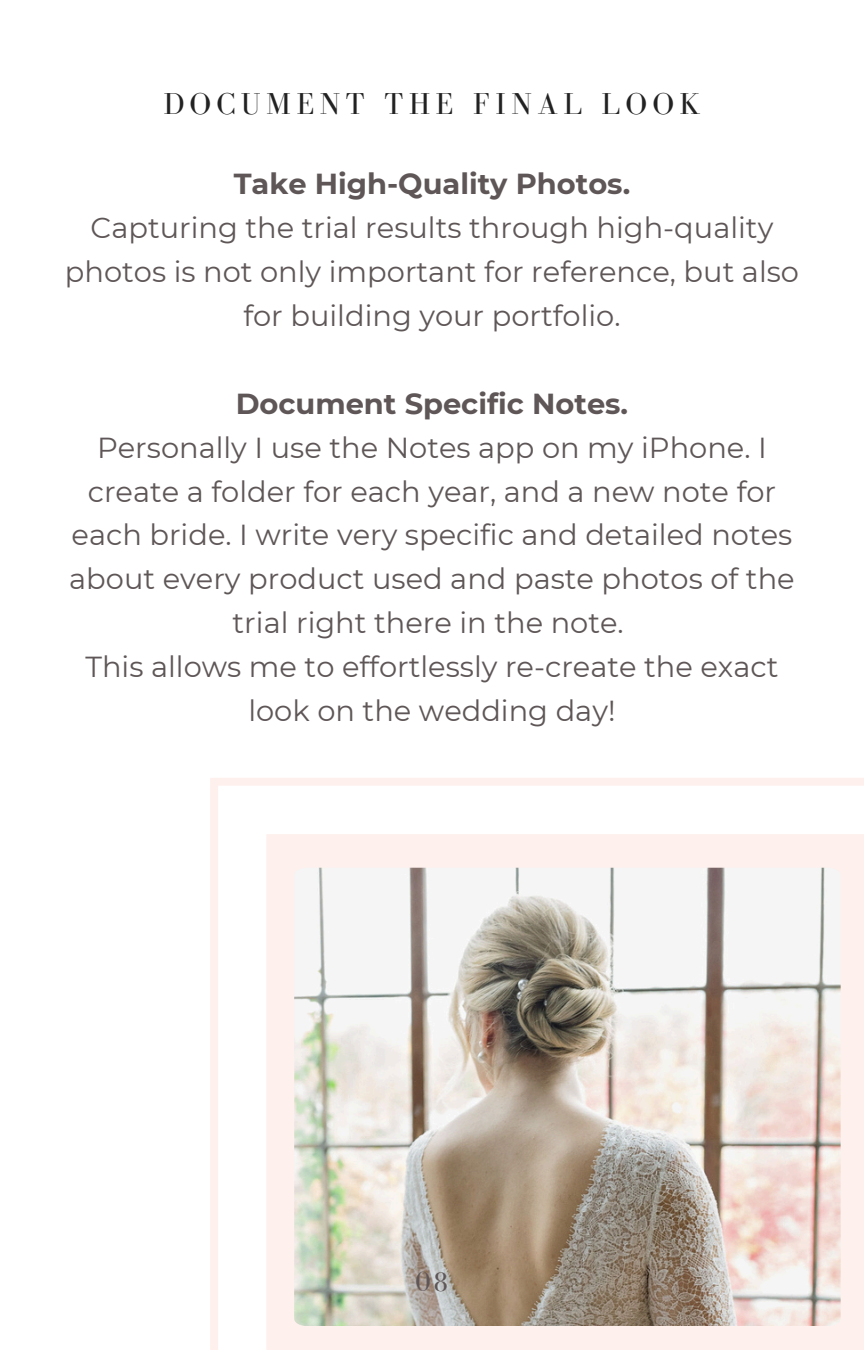
<style>
.page{position:relative;width:864px;height:1350px;background:#fff}
.page>*{position:absolute;margin:0;border:0;box-sizing:border-box;transform-origin:0 0}
.t1{font:31.05px "Bodoni FLF";letter-spacing:.175em;color:#222}
.t2{font:28.8px/43.9px "Montserrat";color:#5e5657;text-align:center}
.t3{font:700 28.8px "Montserrat";color:#5e5657}
.t4{font:28.35px "Bodoni FLF";color:#5e5657}
</style>
<div class="page">
<svg style="left:210px;top:778px;width:654px;height:572px;fill:#fef0ec"></svg>
<img style="left:294px;top:868px;width:547px;height:458px">
<p class="t1" style="left:163px;top:87px;width:538px">DOCUMENT THE FINAL LOOK</p>
<p class="t3" style="left:234px;top:167px;width:398px">Take High-Quality Photos.</p>
<p class="t2" style="left:65px;top:206px;width:736px">Capturing the trial results through high-quality photos is not only important for reference, but also for building your portfolio.</p>
<p class="t3" style="left:236px;top:386px;width:394px">Document Specific Notes.</p>
<p class="t2" style="left:69px;top:425px;width:727px">Personally I use the Notes app on my iPhone. I create a folder for each year, and a new note for each bride. I write very specific and detailed notes about every product used and paste photos of the trial right there in the note.</p>
<p class="t2" style="left:85px;top:645px;width:695px">This allows me to effortlessly re-create the exact look on the wedding day!</p>
<p class="t4" style="left:415px;top:1267px;width:34px">08</p>
</div>
